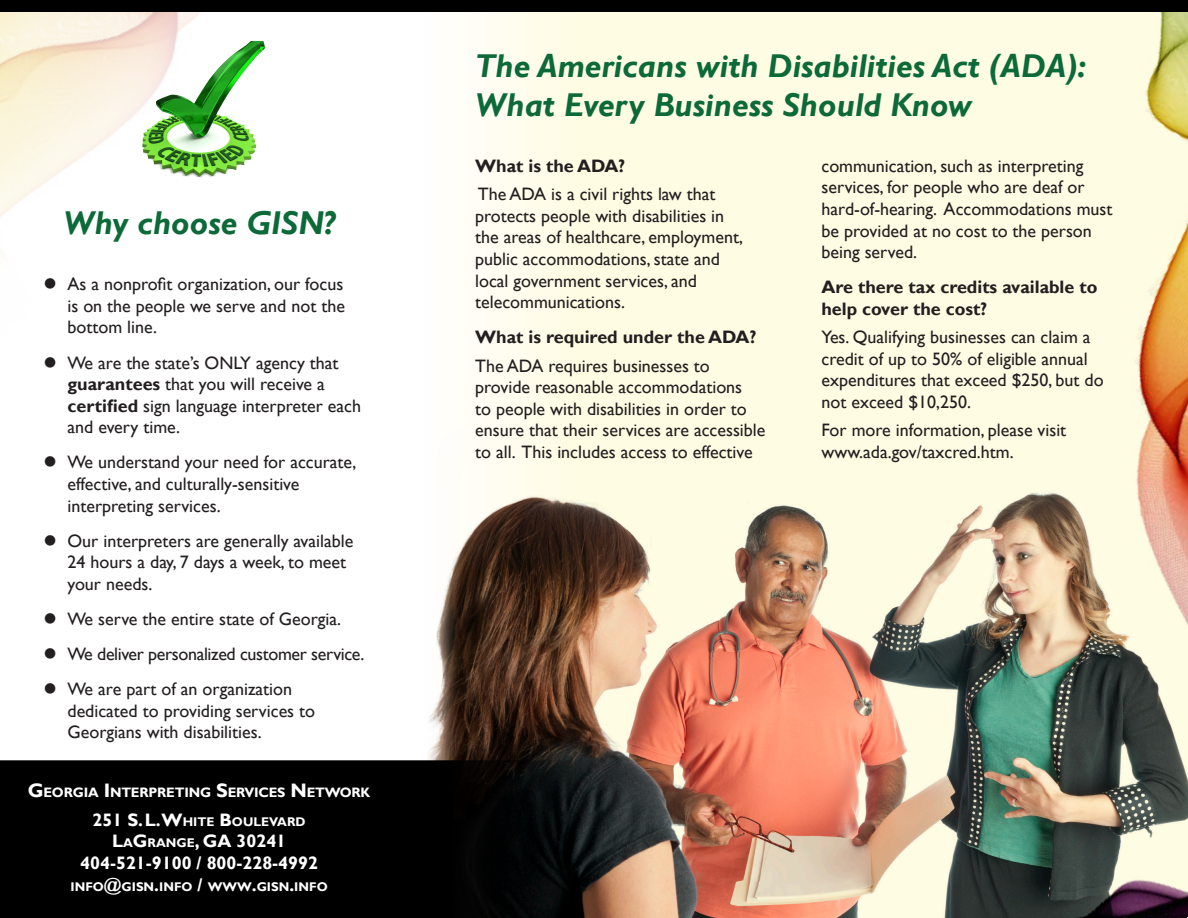
<style>
.page{position:relative;width:1188px;height:918px;background:#fff}
.page>*{position:absolute;margin:0;border:0;box-sizing:border-box;transform-origin:0 0}
.t1{font:italic 700 33px "Gill Sans";color:#0c6938}
.t2{font:18px/21.6px "Gill Sans";color:#231f20}
.t3{font:700 18px/21.6px "Gill Sans";color:#231f20}
.t4{font:700 18px "Gill Sans";color:#fff}
.t5{font:18px "Gill Sans";letter-spacing:-.02em;color:#231f20}
.t6{font:700 13.65px "Gill Sans";letter-spacing:-.015em;color:#fff}
.t7{font:700 12.6px "Gill Sans";color:#fff}
.s1{font-weight:700}
.s2{font-size:19.5px}
.s3{font-size:18px}
.s4{font-size:12.6px}
</style>
<div class="page">
<div style="left:425px;top:0;width:763px;height:918px;background:#fffdf1"></div>
<img style="left:427px;top:421px;width:146px;height:339px">
<div style="left:0;top:760px;width:573px;height:158px;background:#000"></div>
<img style="left:0;top:11px;width:334px;height:207px">
<img style="left:142px;top:41px;width:123px;height:136px">
<div style="left:0;top:0;width:1188px;height:11px;background:#000"></div>
<img style="left:573px;top:11px;width:615px;height:907px">
<p class="t1" style="left:63px;top:203px;width:273px">Why choose GISN?</p>
<p class="t2" style="left:68px;top:274px;width:279px;text-align:justify;text-indent:-24px">● As a nonprofit organization, our focus is on the people we serve and not the bottom line.</p>
<p class="t2" style="left:68px;top:352px;width:295px;text-indent:-24px">● We are the state’s ONLY agency that <span class="s1">guarantees</span> that you will receive a <span class="s1">certified</span> sign language interpreter each and every time.</p>
<p class="t2" style="left:68px;top:452px;width:291px;text-indent:-24px">● We understand your need for accurate, effective, and culturally-sensitive interpreting services.</p>
<p class="t2" style="left:68px;top:530px;width:287px;text-indent:-24px">● Our interpreters are generally available<br>24 hours a day, 7 days a week, to meet your needs.</p>
<p class="t2" style="left:44px;top:608px;width:299px">● We serve the entire state of Georgia.</p>
<p class="t5" style="left:44px;top:644px;width:323px">● We deliver personalized customer service.</p>
<p class="t2" style="left:68px;top:679px;width:249px;text-indent:-24px">● We are part of an organization dedicated to providing services to<br>Georgians with disabilities.</p>
<p class="t6" style="left:28px;top:785px;width:344px"><span class="s2">G</span>EORGIA <span class="s2">I</span> NTERPRETING <span class="s2">S</span>ERVICES <span class="s2">N</span> ETWORK</p>
<p class="t7" style="left:93px;top:814px;width:215px"><span class="s3">251 S.L.W</span>HITE <span class="s3">B</span>OULEVARD</p>
<p class="t4" style="left:112px;top:830px;width:176px">L<span class="s4">A</span>G<span class="s4">RANGE</span>, GA 30241</p>
<p class="t4" style="left:80px;top:852px;width:239px">404-521-9100 / 800-228-4992</p>
<p class="t7" style="left:71px;top:879px;width:259px">INFO<span class="s3">@</span>GISN<span class="s3">.</span>INFO <span class="s3">/</span> WWW<span class="s3">.</span>GISN<span class="s3">.</span>INFO</p>
<p class="t1" style="left:475px;top:47px;width:613px">The Americans with Disabilities Act (ADA):</p>
<p class="t1" style="left:475px;top:86px;width:498px">What Every Business Should Know</p>
<p class="t3" style="left:475px;top:155px;width:152px">What is the ADA?</p>
<p class="t2" style="left:475px;top:184px;width:269px">The ADA is a civil rights law that protects people with disabilities in the areas of healthcare, employment, public accommodations, state and local government services, and telecommunications.</p>
<p class="t3" style="left:475px;top:327px;width:283px">What is required under the ADA?</p>
<p class="t2" style="left:475px;top:355px;width:292px">The ADA requires businesses to provide reasonable accommodations<br>to people with disabilities in order to ensure that their services are accessible to all. This includes access to effective</p>
<p class="t2" style="left:821px;top:155px;width:292px">communication, such as interpreting services, for people who are deaf or hard-of-hearing. Accommodations must be provided at no cost to the person being served.</p>
<p class="t3" style="left:821px;top:277px;width:277px">Are there tax credits available to help cover the cost?</p>
<p class="t2" style="left:821px;top:327px;width:284px">Yes. Qualifying businesses can claim a credit of up to 50% of eligible annual expenditures that exceed $250, but do not exceed $10,250.</p>
<p class="t2" style="left:821px;top:420px;width:246px">For more information, please visit</p>
<p class="t2" style="left:821px;top:441px;width:194px">www.ada.gov/taxcred.htm.</p>
</div>
